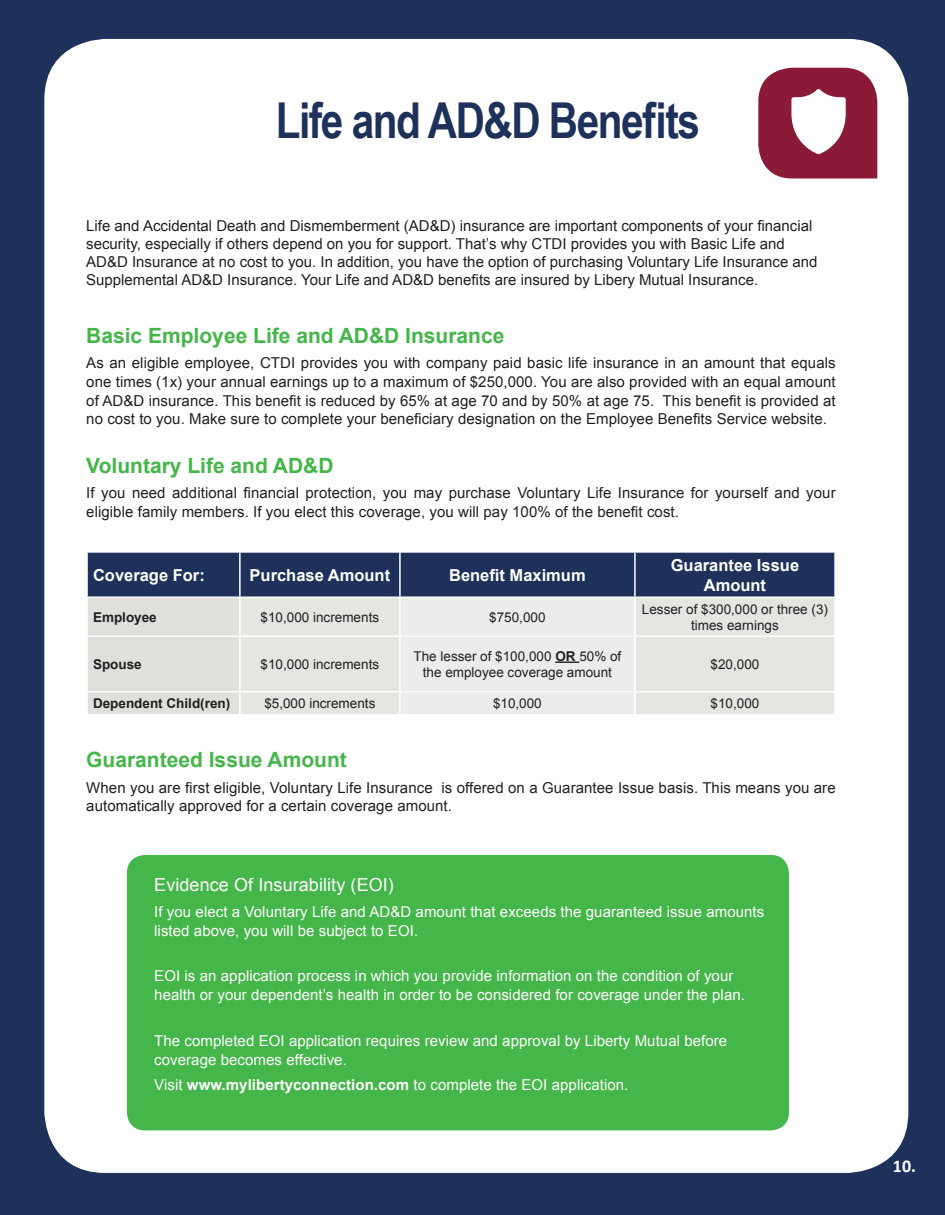
<style>
.page{position:relative;width:945px;height:1215px;background:#1d315a}
.page>*{position:absolute;margin:0;border:0;box-sizing:border-box;transform-origin:0 0}
.t1{font:700 49.5px "Arial Narrow";letter-spacing:-.03em;color:#1d315a}
.t2{font:700 21px "Arial";color:#45b649}
.t3{font:18px "Arial";letter-spacing:.005em;color:#fff}
.t4{font:700 18px "Calibri";color:#fff}
.t5{font:700 16.5px/19.8px "Arial";color:#fff;text-align:center}
.t6{font:15px/18.8px "Arial";letter-spacing:.005em;color:#231f20}
.t7{font:15px/18.8px "Arial";letter-spacing:.005em;color:#fff}
.t8{font:13.5px/16.2px "Arial";color:#231f20;text-align:center}
.t9{font:700 13.5px "Arial";color:#231f20}
.s1{font-weight:700}
</style>
<div class="page">
<div style="left:44px;top:39px;width:864px;height:1134px;background:#fff;border-radius:61px"></div>
<svg style="left:87px;top:552px;width:748px;height:162px"></svg>
<div style="left:127px;top:855px;width:662px;height:275px;background:#45b649;border-radius:18px"></div>
<svg style="left:758px;top:68px;width:119px;height:111px"></svg>
<h1 class="t1" style="left:276px;top:83px;width:426px">Life and AD&amp;D Benefits</h1>
<p class="t6" style="left:86px;top:217px;width:733px;line-height:18px">Life and Accidental Death and Dismemberment (AD&amp;D) insurance are important components of your financial security, especially if others depend on you for support. That’s why CTDI provides you with Basic Life and AD&amp;D Insurance at no cost to you. In addition, you have the option of purchasing Voluntary Life Insurance and Supplemental AD&amp;D Insurance. Your Life and AD&amp;D benefits are insured by Libery Mutual Insurance.</p>
<h2 class="t2" style="left:86px;top:321px;width:420px">Basic Employee Life and AD&amp;D Insurance</h2>
<p class="t6" style="left:86px;top:354px;width:751px;text-align:justify">As an eligible employee, CTDI provides you with company paid basic life insurance in an amount that equals one times (1x) your annual earnings up to a maximum of $250,000. You are also provided with an equal amount of AD&amp;D insurance. This benefit is reduced by 65% at age 70 and by 50% at age 75. This benefit is provided at no cost to you. Make sure to complete your beneficiary designation on the Employee Benefits Service website.</p>
<h2 class="t2" style="left:86px;top:451px;width:249px">Voluntary Life and AD&amp;D</h2>
<p class="t6" style="left:86px;top:484px;width:751px">If you need additional financial protection, you may purchase Voluntary Life Insurance for yourself and your eligible family members. If you elect this coverage, you will pay 100% of the benefit cost.</p>
<p class="t5" style="left:93px;top:565px;width:113px">Coverage For:</p>
<p class="t5" style="left:250px;top:565px;width:142px">Purchase Amount</p>
<p class="t5" style="left:449px;top:565px;width:138px">Benefit Maximum</p>
<p class="t5" style="left:671px;top:556px;width:130px">Guarantee Issue<br>Amount</p>
<p class="t9" style="left:93px;top:608px;width:65px">Employee</p>
<p class="t8" style="left:261px;top:609px;width:120px">$10,000 increments</p>
<p class="t8" style="left:489px;top:609px;width:58px">$750,000</p>
<p class="t8" style="left:642px;top:601px;width:188px">Lesser of $300,000 or three (3) times earnings</p>
<p class="t9" style="left:93px;top:655px;width:50px">Spouse</p>
<p class="t8" style="left:261px;top:656px;width:120px">$10,000 increments</p>
<p class="t8" style="left:413px;top:648px;width:209px">The lesser of $100,000 <span class="s1">OR</span> 50% of the employee coverage amount</p>
<p class="t8" style="left:711px;top:656px;width:50px">$20,000</p>
<p class="t9" style="left:93px;top:695px;width:139px">Dependent Child(ren)</p>
<p class="t8" style="left:264px;top:695px;width:113px">$5,000 increments</p>
<p class="t8" style="left:493px;top:695px;width:50px">$10,000</p>
<p class="t8" style="left:711px;top:695px;width:50px">$10,000</p>
<h2 class="t2" style="left:86px;top:746px;width:262px">Guaranteed Issue Amount</h2>
<p class="t6" style="left:86px;top:778px;width:751px">When you are first eligible, Voluntary Life Insurance is offered on a Guarantee Issue basis. This means you are automatically approved for a certain coverage amount.</p>
<p class="t3" style="left:154px;top:873px;width:241px">Evidence Of Insurability (EOI)</p>
<p class="t7" style="left:154px;top:902px;width:612px">If you elect a Voluntary Life and AD&amp;D amount that exceeds the guaranteed issue amounts listed above, you will be subject to EOI.</p>
<p class="t7" style="left:154px;top:967px;width:592px">EOI is an application process in which you provide information on the condition of your health or your dependent’s health in order to be considered for coverage under the plan.</p>
<p class="t7" style="left:154px;top:1031px;width:575px">The completed EOI application requires review and approval by Liberty Mutual before coverage becomes effective.</p>
<p class="t7" style="left:154px;top:1076px;width:476px">Visit <span class="s1">www.mylibertyconnection.com</span> to complete the EOI application.</p>
<p class="t4" style="left:885px;top:1155px;width:32px"><sup>1.</sup>10.</p>
</div>
